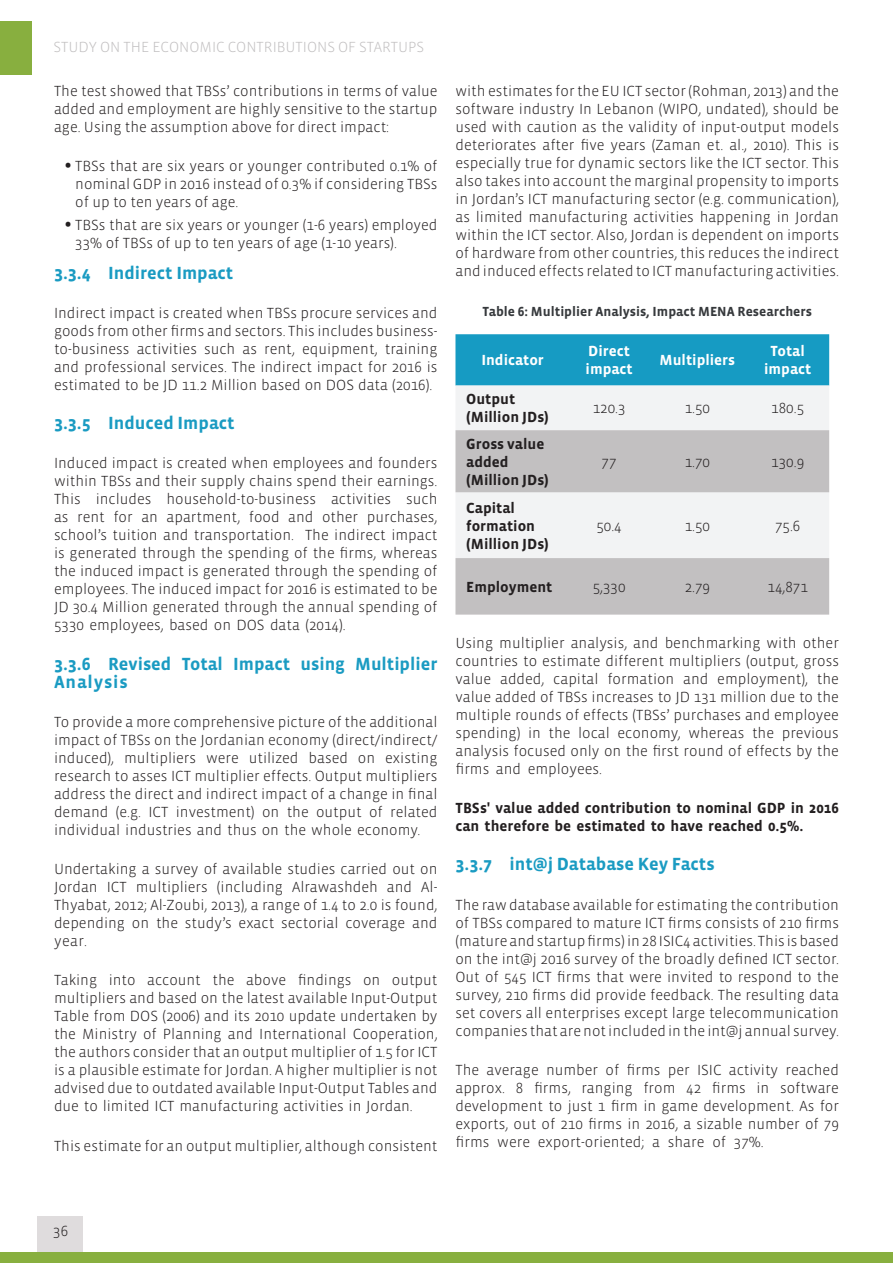
<style>
.page{position:relative;width:893px;height:1263px;background:#fff}
.page>*{position:absolute;margin:0;border:0;box-sizing:border-box;transform-origin:0 0}
.t1{font:700 18px/18px "Vista Sans";color:#1a9bc2}
.Main_txt{font:300 15px/18px "Vista Sans";color:#231f20;text-align:justify}
.Main_txt-2{font:700 15px/18px "Vista Sans";color:#231f20}
.Table_h_w{font:700 15px/18px "Vista Sans";color:#fff}
.t2{font:300 15px "Vista Sans";color:#c2c0c1}
.table_title{font:700 13.5px "Vista Sans";color:#36393c}
.s1{font-weight:700;font-size:21px}
</style>
<div class="page">
<div style="left:37px;top:1216px;width:46px;height:47px;background:#dfdcdd"></div>
<div style="left:0;top:1252px;width:893px;height:11px;background:#88af3f"></div>
<div style="left:0;top:21px;width:32px;height:53px;background:#88af3f"></div>
<div style="left:455px;top:334px;width:374px;height:52px;background:#169bc3"></div>
<div style="left:456px;top:386px;width:373px;height:44px;background:#f2f3f4"></div>
<svg style="left:455px;top:430px;width:374px;height:185px;fill:#c2c0c1"></svg>
<p class="t2" style="left:53px;top:39px;width:372px">STUDY ON THE ECONOMIC CONTRIBUTIONS OF STARTUPS</p>
<p class="Main_txt" style="left:54px;top:82px;width:385px">The test showed that TBSs’ contributions in terms of value added and employment are highly sensitive to the startup age. Using the assumption above for direct impact:</p>
<p class="Main_txt" style="left:75px;top:158px;width:364px;text-indent:-11px"><span class="s1">•</span> TBSs that are six years or younger contributed 0.1% of nominal GDP in 2016 instead of 0.3% if considering TBSs of up to ten years of age.</p>
<p class="Main_txt" style="left:75px;top:216px;width:364px;text-indent:-11px"><span class="s1">•</span> TBSs that are six years or younger (1-6 years) employed<br>33% of TBSs of up to ten years of age (1-10 years).</p>
<p class="t1" style="left:54px;top:264px;width:181px">3.3.4 Indirect Impact</p>
<p class="Main_txt" style="left:54px;top:304px;width:385px">Indirect impact is created when TBSs procure services and goods from other firms and sectors. This includes business&shy;to-business activities such as rent, equipment, training and professional services. The indirect impact for 2016 is estimated to be JD 11.2 Million based on DOS data (2016).</p>
<p class="t1" style="left:54px;top:414px;width:182px">3.3.5 Induced Impact</p>
<p class="Main_txt" style="left:54px;top:455px;width:385px">Induced impact is created when employees and founders within TBSs and their supply chains spend their earnings.<br>This includes household-to-business activities such as rent for an apartment, food and other purchases, school’s tuition and transportation. The indirect impact is generated through the spending of the firms, whereas the induced impact is generated through the spending of employees. The induced impact for 2016 is estimated to be JD 30.4 Million generated through the annual spending of 5330 employees, based on DOS data (2014).</p>
<p class="t1" style="left:54px;top:655px;width:385px">3.3.6 Revised Total Impact using Multiplier<br>Analysis</p>
<p class="Main_txt" style="left:54px;top:713px;width:385px">To provide a more comprehensive picture of the additional impact of TBSs on the Jordanian economy (direct/indirect/ induced), multipliers were utilized based on existing research to asses ICT multiplier effects. Output multipliers address the direct and indirect impact of a change in final demand (e.g. ICT investment) on the output of related individual industries and thus on the whole economy.</p>
<p class="Main_txt" style="left:54px;top:860px;width:385px">Undertaking a survey of available studies carried out on Jordan ICT multipliers (including Alrawashdeh and Al-Thyabat, 2012; Al-Zoubi, 2013), a range of 1.4 to 2.0 is found, depending on the study’s exact sectorial coverage and year.</p>
<p class="Main_txt" style="left:54px;top:972px;width:385px">Taking into account the above findings on output multipliers and based on the latest available Input-Output Table from DOS (2006) and its 2010 update undertaken by the Ministry of Planning and International Cooperation, the authors consider that an output multiplier of 1.5 for ICT is a plausible estimate for Jordan. A higher multiplier is not advised due to outdated available Input-Output Tables and due to limited ICT manufacturing activities in Jordan.</p>
<p class="Main_txt" style="left:54px;top:1137px;width:385px">This estimate for an output multiplier, although consistent</p>
<p class="Main_txt" style="left:455px;top:82px;width:385px">with estimates for the EU ICT sector (Rohman, 2013) and the software industry In Lebanon (WIPO, undated), should be used with caution as the validity of input-output models deteriorates after five years (Zaman et. al., 2010). This is especially true for dynamic sectors like the ICT sector. This also takes into account the marginal propensity to imports in Jordan’s ICT manufacturing sector (e.g. communication), as limited manufacturing activities happening in Jordan within the ICT sector. Also, Jordan is dependent on imports of hardware from other countries, this reduces the indirect and induced effects related to ICT manufacturing activities.</p>
<p class="table_title" style="left:482px;top:304px;width:331px">Table 6: Multiplier Analysis, Impact MENA Researchers</p>
<p class="Table_h_w" style="left:481px;top:352px;width:64px">Indicator</p>
<p class="Table_h_w" style="left:586px;top:343px;width:49px">Direct impact</p>
<p class="Table_h_w" style="left:660px;top:352px;width:77px">Multipliers</p>
<p class="Table_h_w" style="left:764px;top:343px;width:49px;text-align:center">Total impact</p>
<p class="Main_txt-2" style="left:466px;top:391px;width:84px">Output (Million JDs)</p>
<p class="Main_txt" style="left:593px;top:400px;width:34px">120.3</p>
<p class="Main_txt" style="left:685px;top:400px;width:27px">1.50</p>
<p class="Main_txt" style="left:771px;top:400px;width:34px">180.5</p>
<p class="Main_txt-2" style="left:466px;top:435px;width:84px">Gross value added (Million JDs)</p>
<p class="Main_txt" style="left:602px;top:453px;width:16px">77</p>
<p class="Main_txt" style="left:685px;top:453px;width:27px">1.70</p>
<p class="Main_txt" style="left:771px;top:453px;width:34px">130.9</p>
<p class="Main_txt-2" style="left:466px;top:499px;width:84px">Capital formation (Million JDs)</p>
<p class="Main_txt" style="left:596px;top:517px;width:27px">50.4</p>
<p class="Main_txt" style="left:685px;top:517px;width:27px">1.50</p>
<p class="Main_txt" style="left:775px;top:517px;width:27px">75.6</p>
<p class="Main_txt-2" style="left:466px;top:578px;width:88px">Employment</p>
<p class="Main_txt" style="left:593px;top:578px;width:34px">5,330</p>
<p class="Main_txt" style="left:685px;top:578px;width:27px">2.79</p>
<p class="Main_txt" style="left:767px;top:578px;width:42px">14,871</p>
<p class="Main_txt" style="left:455px;top:634px;width:385px">Using multiplier analysis, and benchmarking with other countries to estimate different multipliers (output, gross value added, capital formation and employment), the value added of TBSs increases to JD 131 million due to the multiple rounds of effects (TBSs’ purchases and employee spending) in the local economy, whereas the previous analysis focused only on the first round of effects by the firms and employees.</p>
<p class="Main_txt-2" style="left:455px;top:799px;width:385px">TBSs' value added contribution to nominal GDP in 2016 can therefore be estimated to have reached 0.5%.</p>
<p class="t1" style="left:455px;top:856px;width:261px">3.3.7 int@j Database Key Facts</p>
<p class="Main_txt" style="left:455px;top:896px;width:385px">The raw database available for estimating the contribution of TBSs compared to mature ICT firms consists of 210 firms (mature and startup firms) in 28 ISIC4 activities. This is based on the int@j 2016 survey of the broadly defined ICT sector.<br>Out of 545 ICT firms that were invited to respond to the survey, 210 firms did provide feedback. The resulting data set covers all enterprises except large telecommunication companies that are not included in the int@j annual survey.</p>
<p class="Main_txt" style="left:455px;top:1061px;width:385px">The average number of firms per ISIC activity reached approx. 8 firms, ranging from 42 firms in software development to just 1 firm in game development. As for exports, out of 210 firms in 2016, a sizable number of 79 firms were export-oriented; a share of 37%.</p>
<p class="Main_txt" style="left:53px;top:1222px;width:16px">36</p>
</div>
